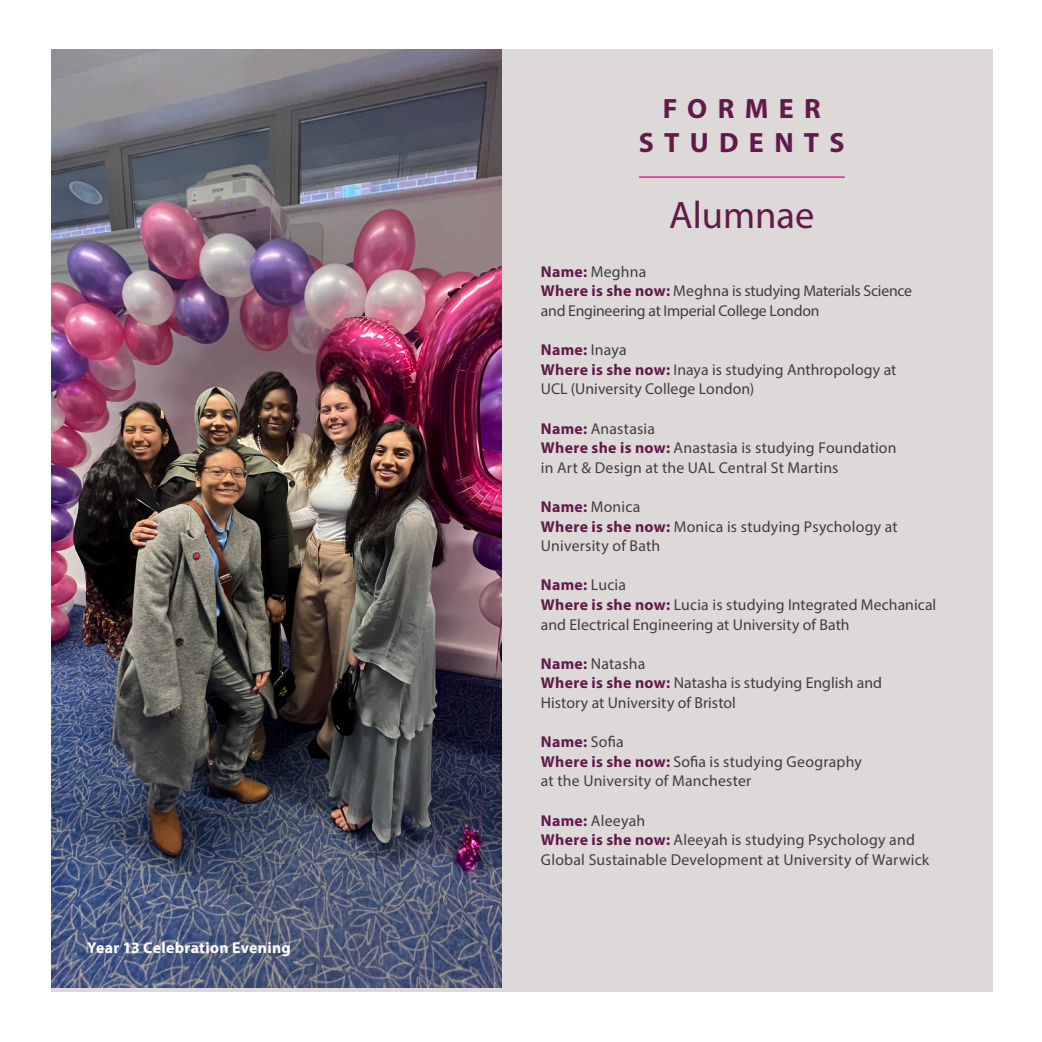
<style>
.page{position:relative;width:1042px;height:1042px;background:#fff}
.page>*{position:absolute;margin:0;border:0;box-sizing:border-box;transform-origin:0 0}
.Heading_-_Purple{font:38.5px "Myriad Pro";color:#62194b}
.Heading{font:700 28px/33.6px "Myriad Pro";letter-spacing:.37em;color:#62194b;text-align:center}
.Body{font:15.75px/19.6px "Myriad Pro";letter-spacing:.01em;color:#3e3e3f}
.Body-2{font:15.75px/19.6px "Myriad Pro";letter-spacing:-.015em;color:#3e3e3f}
.Heading-2{font:700 15.75px "Myriad Pro";letter-spacing:.02em;color:#fff}
.s1{font-weight:700;color:#62194b}
</style>
<div class="page">
<div style="left:51px;top:50px;width:941px;height:942px;background:#ddd9d8"></div>
<hr style="left:639px;top:176px;width:205px;height:2px;background:#ed028a">
<img style="left:51px;top:50px;width:450px;height:937px">
<p class="Heading-2" style="left:87px;top:937px;width:205px">Year 13 Celebration Evening</p>
<p class="Heading" style="left:639px;top:91px;width:207px">FORMER<br>STUDENTS</p>
<p class="Heading_-_Purple" style="left:669px;top:191px;width:147px">Alumnae</p>
<p class="Body" style="left:541px;top:261px;width:107px"><span class="s1">Name:</span> Meghna</p>
<p class="Body-2" style="left:541px;top:281px;width:373px"><span class="s1">Where is she now:</span> Meghna is studying Materials Science and Engineering at Imperial College London</p>
<p class="Body" style="left:541px;top:340px;width:357px"><span class="s1">Name:</span> Inaya<br><span class="s1">Where is she now:</span> Inaya is studying Anthropology at<br>UCL (University College London)</p>
<p class="Body" style="left:541px;top:418px;width:357px"><span class="s1">Name:</span> Anastasia<br><span class="s1">Where she is now:</span> Anastasia is studying Foundation in Art &amp; Design at the UAL Central St Martins</p>
<p class="Body" style="left:541px;top:496px;width:358px"><span class="s1">Name:</span> Monica<br><span class="s1">Where is she now:</span> Monica is studying Psychology at<br>University of Bath</p>
<p class="Body" style="left:541px;top:575px;width:397px"><span class="s1">Name:</span> Lucia<br><span class="s1">Where is she now:</span> Lucia is studying Integrated Mechanical and Electrical Engineering at University of Bath</p>
<p class="Body" style="left:541px;top:653px;width:343px"><span class="s1">Name:</span> Natasha<br><span class="s1">Where is she now:</span> Natasha is studying English and<br>History at University of Bristol</p>
<p class="Body" style="left:541px;top:732px;width:323px"><span class="s1">Name:</span> Sofia<br><span class="s1">Where is she now:</span> Sofia is studying Geography at the University of Manchester</p>
<p class="Body" style="left:541px;top:810px;width:390px"><span class="s1">Name:</span> Aleeyah<br><span class="s1">Where is she now:</span> Aleeyah is studying Psychology and<br>Global Sustainable Development at University of Warwick</p>
</div>
